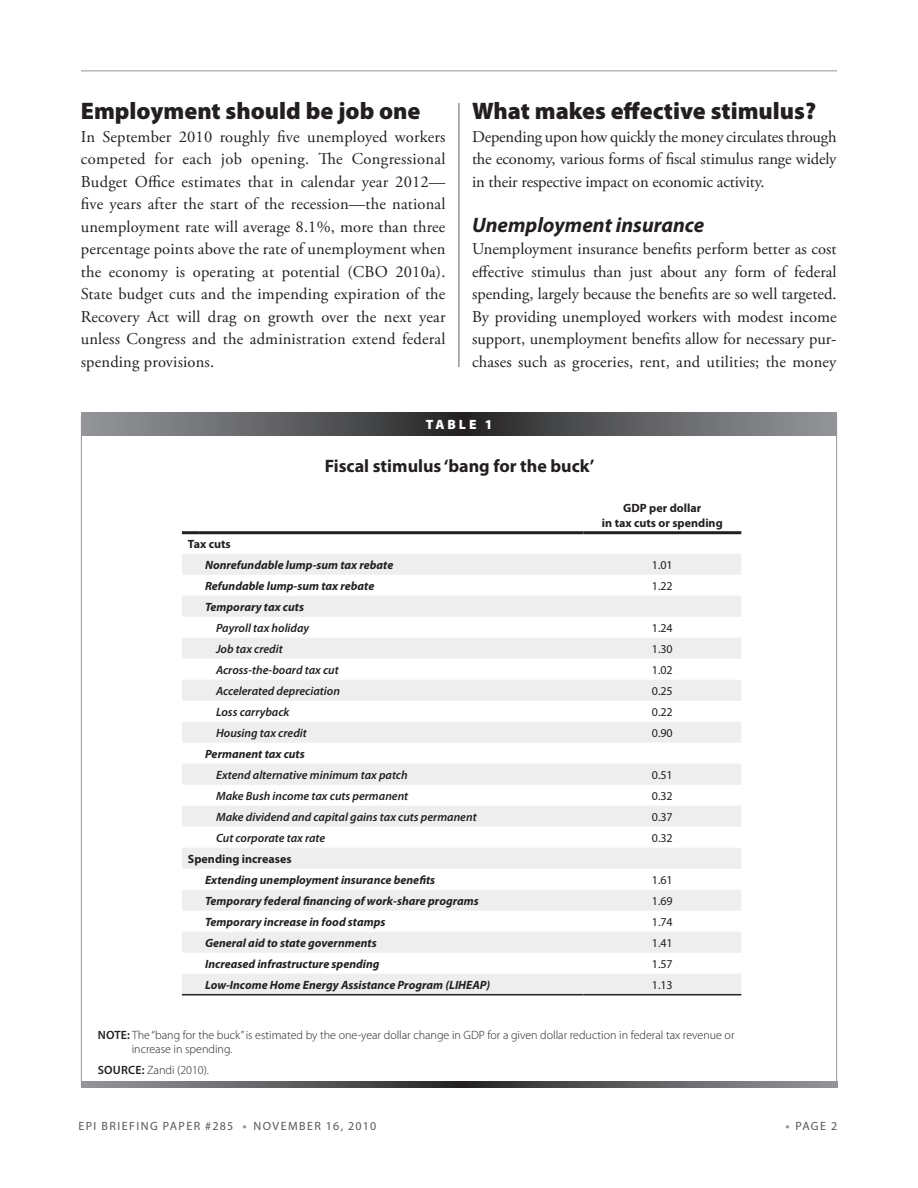
<style>
.page{position:relative;width:918px;height:1188px;background:#fff}
.page>*{position:absolute;margin:0;border:0;box-sizing:border-box;transform-origin:0 0}
.t1{font:900 24px "Myriad Pro";color:#231f20}
.t2{font:italic 700 21px "Myriad Pro";color:#231f20}
.t3{font:700 18px "Myriad Pro";color:#231f20}
.t4{font:16.5px/22.5px "Adobe Garamond Pro";letter-spacing:.01em;color:#231f20;text-align:justify}
.t5{font:900 13.5px "Myriad Pro";color:#fff}
.t6{font:italic 700 12px "Myriad Pro";color:#231f20}
.t7{font:italic 600 12px "Myriad Pro";color:#231f20}
.t8{font:300 12px/14.4px "Myriad Pro";color:#231f20}
.t9{font:12px "Myriad Pro";color:#231f20}
.t10{font:700 12px/14.4px "Myriad Pro";color:#231f20;text-align:center}
.t11{font:12px "Myriad Pro";letter-spacing:.12em;color:#57585a}
.t12{font:12px "Myriad Pro";letter-spacing:.1em;color:#57585a}
.s1{font-weight:600}
.s2{font-family:"Monotype Corsiva";font-size:7.5px;color:#939598}
</style>
<div class="page">
<hr style="left:81px;top:70px;width:756px;height:1px;background:#939598">
<hr style="left:458px;top:104px;width:2px;height:980px;background:#939598">
<div style="left:453px;top:367px;width:13px;height:49px;background:#fff"></div>
<div style="left:81px;top:416px;width:756px;height:670px;background:#fff;border:1px solid #939598"></div>
<svg style="left:81px;top:412px;width:756px;height:24px;background:#5f6062"></svg>
<svg style="left:81px;top:1081px;width:756px;height:6px;background:#5f6062"></svg>
<svg style="left:182px;top:554px;width:559px;height:399px;fill:#eeeeef"></svg>
<div style="left:182px;top:974px;width:559px;height:21px;background:#eeeeef"></div>
<hr style="left:199px;top:994px;width:384px;height:1px;background:#231f20">
<hr style="left:583px;top:994px;width:158px;height:1px;background:#231f20">
<hr style="left:583px;top:531px;width:158px;height:3px;background:#231f20">
<hr style="left:182px;top:531px;width:17px;height:3px;background:#231f20">
<hr style="left:199px;top:531px;width:384px;height:3px;background:#231f20">
<h1 class="t1" style="left:81px;top:97px;width:341px">Employment should be job one</h1>
<p class="t4" style="left:81px;top:126px;width:366px">In September 2010 roughly five unemployed workers competed for each job opening. The Congressional Budget Office estimates that in calendar year 2012— five years after the start of the recession—the national unemployment rate will average 8.1%, more than three percentage points above the rate of unemployment when the economy is operating at potential (CBO 2010a).<br>State budget cuts and the impending expiration of the Recovery Act will drag on growth over the next year unless Congress and the administration extend federal spending provisions.</p>
<h1 class="t1" style="left:472px;top:97px;width:346px">What makes effective stimulus?</h1>
<p class="t4" style="left:472px;top:126px;width:366px">Depending upon how quickly the money circulates through the economy, various forms of fiscal stimulus range widely in their respective impact on economic activity.</p>
<p class="t2" style="left:472px;top:211px;width:234px">Unemployment insurance</p>
<p class="t4" style="left:472px;top:238px;width:366px">Unemployment insurance benefits perform better as cost effective stimulus than just about any form of federal spending, largely because the benefits are so well targeted.<br>By providing unemployed workers with modest income support, unemployment benefits allow for necessary pur&shy;chases such as groceries, rent, and utilities; the money</p>
<p class="t5" style="left:426px;top:417px;width:11px">TABL</p>
<p class="t5" style="left:469px;top:417px;width:25px">E 1</p>
<p class="t3" style="left:325px;top:455px;width:271px">Fiscal stimulus ‘bang for the buck’</p>
<p class="t10" style="left:602px;top:501px;width:122px">GDP per dollar<br>in tax cuts or spending</p>
<p class="t10" style="left:188px;top:536px;width:44px">Tax cuts</p>
<p class="t6" style="left:205px;top:557px;width:190px">Nonrefundable lump-sum tax rebate</p>
<p class="t9" style="left:652px;top:557px;width:22px">1.01</p>
<p class="t6" style="left:205px;top:578px;width:171px">Refundable lump-sum tax rebate</p>
<p class="t9" style="left:652px;top:578px;width:22px">1.22</p>
<p class="t6" style="left:205px;top:599px;width:100px">Temporary tax cuts</p>
<p class="t7" style="left:216px;top:620px;width:95px">Payroll tax holiday</p>
<p class="t9" style="left:652px;top:620px;width:22px">1.24</p>
<p class="t7" style="left:216px;top:641px;width:68px">Job tax credit</p>
<p class="t9" style="left:652px;top:641px;width:22px">1.30</p>
<p class="t7" style="left:216px;top:662px;width:124px">Across-the-board tax cut</p>
<p class="t9" style="left:652px;top:662px;width:22px">1.02</p>
<p class="t7" style="left:216px;top:683px;width:125px">Accelerated depreciation</p>
<p class="t9" style="left:652px;top:683px;width:22px">0.25</p>
<p class="t7" style="left:216px;top:704px;width:75px">Loss carryback</p>
<p class="t9" style="left:652px;top:704px;width:22px">0.22</p>
<p class="t7" style="left:216px;top:725px;width:92px">Housing tax credit</p>
<p class="t9" style="left:652px;top:725px;width:22px">0.90</p>
<p class="t6" style="left:205px;top:746px;width:101px">Permanent tax cuts</p>
<p class="t7" style="left:216px;top:767px;width:193px">Extend alternative minimum tax patch</p>
<p class="t9" style="left:652px;top:767px;width:22px">0.51</p>
<p class="t7" style="left:216px;top:788px;width:194px">Make Bush income tax cuts permanent</p>
<p class="t9" style="left:652px;top:788px;width:22px">0.32</p>
<p class="t7" style="left:216px;top:809px;width:262px">Make dividend and capital gains tax cuts permanent</p>
<p class="t9" style="left:652px;top:809px;width:22px">0.37</p>
<p class="t7" style="left:216px;top:830px;width:111px">Cut corporate tax rate</p>
<p class="t9" style="left:652px;top:830px;width:22px">0.32</p>
<p class="t10" style="left:188px;top:851px;width:105px">Spending increases</p>
<p class="t6" style="left:205px;top:872px;width:232px">Extending unemployment insurance benefits</p>
<p class="t9" style="left:652px;top:872px;width:22px">1.61</p>
<p class="t6" style="left:205px;top:893px;width:275px">Temporary federal financing of work-share programs</p>
<p class="t9" style="left:652px;top:893px;width:22px">1.69</p>
<p class="t6" style="left:205px;top:914px;width:182px">Temporary increase in food stamps</p>
<p class="t9" style="left:652px;top:914px;width:22px">1.74</p>
<p class="t6" style="left:205px;top:935px;width:173px">General aid to state governments</p>
<p class="t9" style="left:652px;top:935px;width:22px">1.41</p>
<p class="t6" style="left:205px;top:956px;width:176px">Increased infrastructure spending</p>
<p class="t9" style="left:652px;top:956px;width:22px">1.57</p>
<p class="t6" style="left:205px;top:977px;width:287px">Low-Income Home Energy Assistance Program (LIHEAP)</p>
<p class="t9" style="left:652px;top:977px;width:22px">1.13</p>
<p class="t8" style="left:132px;top:1028px;width:604px;text-indent:-34px"><span class="s1">NOTE:</span> The “bang for the buck” is estimated by the one-year dollar change in GDP for a given dollar reduction in federal tax revenue or increase in spending.</p>
<p class="t8" style="left:98px;top:1063px;width:113px"><span class="s1">SOURCE:</span> Zandi (2010).</p>
<p class="t11" style="left:78px;top:1119px;width:100px">EPI BRIEFING PAPE</p>
<p class="t12" style="left:194px;top:1119px;width:184px">R #285 <span class="s2">●</span> NOVEMBER 16, 2010</p>
<p class="t11" style="left:785px;top:1119px;width:54px"><span class="s2">●</span> PAGE 2</p>
</div>
